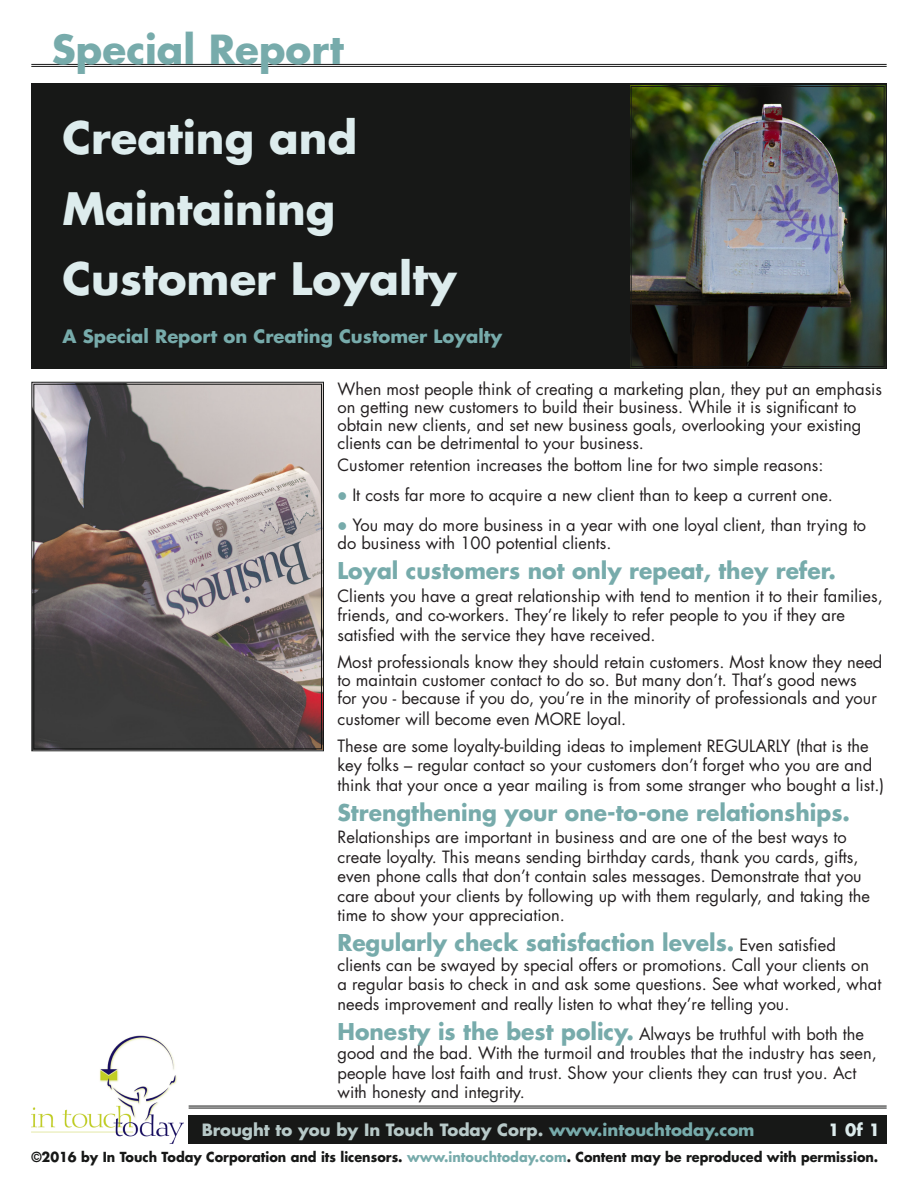
<style>
.page{position:relative;width:918px;height:1188px;background:#fff}
.page>*{position:absolute;margin:0;border:0;box-sizing:border-box;transform-origin:0 0}
.t1{font:700 43.5px/70.5px "Futura";color:#ddeced}
.t2{font:700 39px "Futura";color:#77abab}
.t3{font:700 22.5px "Futura";color:#77abab}
.t4{font:700 18px "Futura";color:#77abab}
.t5{font:16.5px/19.5px "Futura";color:#231f20}
.t6{font:700 16.5px "Futura";color:#b7c9c8}
.t7{font:700 16.5px "Futura";color:#ddeced}
.t8{font:700 13.5px "Futura";color:#171817;scale:.95 1}
.s1{color:#77abab}
.s2{font-weight:400;font-size:16.5px;color:#231f20}
.s3{font-weight:700;font-size:22.5px;color:#77abab}
</style>
<div class="page">
<hr style="left:31px;top:64px;width:856px;height:1px;background:#171817">
<hr style="left:31px;top:66px;width:856px;height:1px;background:#171817">
<div style="left:31px;top:84px;width:856px;height:285px;background:#171817"></div>
<img style="left:628px;top:83px;width:259px;height:285px">
<div style="left:631px;top:86px;width:254px;height:281px;border:1px solid #171817"></div>
<svg style="left:31px;top:381px;width:293px;height:371px;background:#7d7676"></svg>
<div style="left:33px;top:384px;width:289px;height:365px;border:1px solid #171817"></div>
<img style="left:31px;top:1035px;width:152px;height:109px">
<div style="left:189px;top:1115px;width:698px;height:29px;background:#171817"></div>
<hr style="left:189px;top:1106px;width:698px;height:1px;background:#171817">
<hr style="left:189px;top:1108px;width:698px;height:1px;background:#171817">
<p class="t2" style="left:52px;top:23px;width:293px">Special Report</p>
<p class="t1" style="left:63px;top:102px;width:296px">Creating and<br>Maintaining</p>
<p class="t1" style="left:63px;top:243px;width:396px">Customer Loyalty</p>
<p class="t4" style="left:63px;top:325px;width:441px">A Special Report on Creating Customer Loyalty</p>
<p class="t5" style="left:338px;top:380px;width:546px;line-height:18px">When most people think of creating a marketing plan, they put an emphasis on getting new customers to build their business. While it is significant to obtain new clients, and set new business goals, overlooking your existing clients can be detrimental to your business.</p>
<p class="t5" style="left:338px;top:455px;width:488px">Customer retention increases the bottom line for two simple reasons:</p>
<p class="t5" style="left:338px;top:485px;width:497px"><span class="s1">●</span> It costs far more to acquire a new client than to keep a current one.</p>
<p class="t5" style="left:338px;top:516px;width:530px;line-height:18px"><span class="s1">●</span> You may do more business in a year with one loyal client, than trying to do business with 100 potential clients.</p>
<p class="t3" style="left:338px;top:556px;width:500px">Loyal customers not only repeat, they refer.</p>
<p class="t5" style="left:338px;top:586px;width:547px">Clients you have a great relationship with tend to mention it to their families, friends, and co-workers. They’re likely to refer people to you if they are satisfied with the service they have received.</p>
<p class="t5" style="left:338px;top:653px;width:547px;line-height:18px">Most professionals know they should retain customers. Most know they need to maintain customer contact to do so. But many don’t. That’s good news<br>for you - because if you do, you’re in the minority of professionals and your</p>
<p class="t5" style="left:338px;top:709px;width:290px">customer will become even MORE loyal.</p>
<p class="t5" style="left:338px;top:736px;width:548px">These are some loyalty-building ideas to implement REGULARLY (that is the key folks – regular contact so your customers don’t forget who you are and think that your once a year mailing is from some stranger who bought a list.)</p>
<p class="t3" style="left:338px;top:797px;width:514px">Strengthening your one-to-one relationships.</p>
<p class="t5" style="left:338px;top:827px;width:534px">Relationships are important in business and are one of the best ways to create loyalty. This means sending birthday cards, thank you cards, gifts, even phone calls that don’t contain sales messages. Demonstrate that you care about your clients by following up with them regularly, and taking the time to show your appreciation.</p>
<p class="t3" style="left:338px;top:928px;width:500px">Regularly check satisfaction levels. <span class="s2">Even satisfied</span></p>
<p class="t5" style="left:338px;top:955px;width:545px">clients can be swayed by special offers or promotions. Call your clients on a regular basis to check in and ask some questions. See what worked, what needs improvement and really listen to what they’re telling you.</p>
<p class="t5" style="left:338px;top:1024px;width:541px"><span class="s3">Honesty is the best policy.</span> Always be truthful with both the good and the bad. With the turmoil and troubles that the industry has seen, people have lost faith and trust. Show your clients they can trust you. Act with honesty and integrity.</p>
<p class="t6" style="left:202px;top:1119px;width:554px">Brought to you by In Touch Today Corp. <span class="s1">www.intouchtoday.com</span></p>
<p class="t7" style="left:828px;top:1119px;width:53px">1 0f 1</p>
<p class="t8" style="left:31px;top:1148px;width:893px">©2016 by In Touch Today Corporation and its licensors. <span class="s1">www.intouchtoday.com</span>. Content may be reproduced with permission.</p>
</div>
